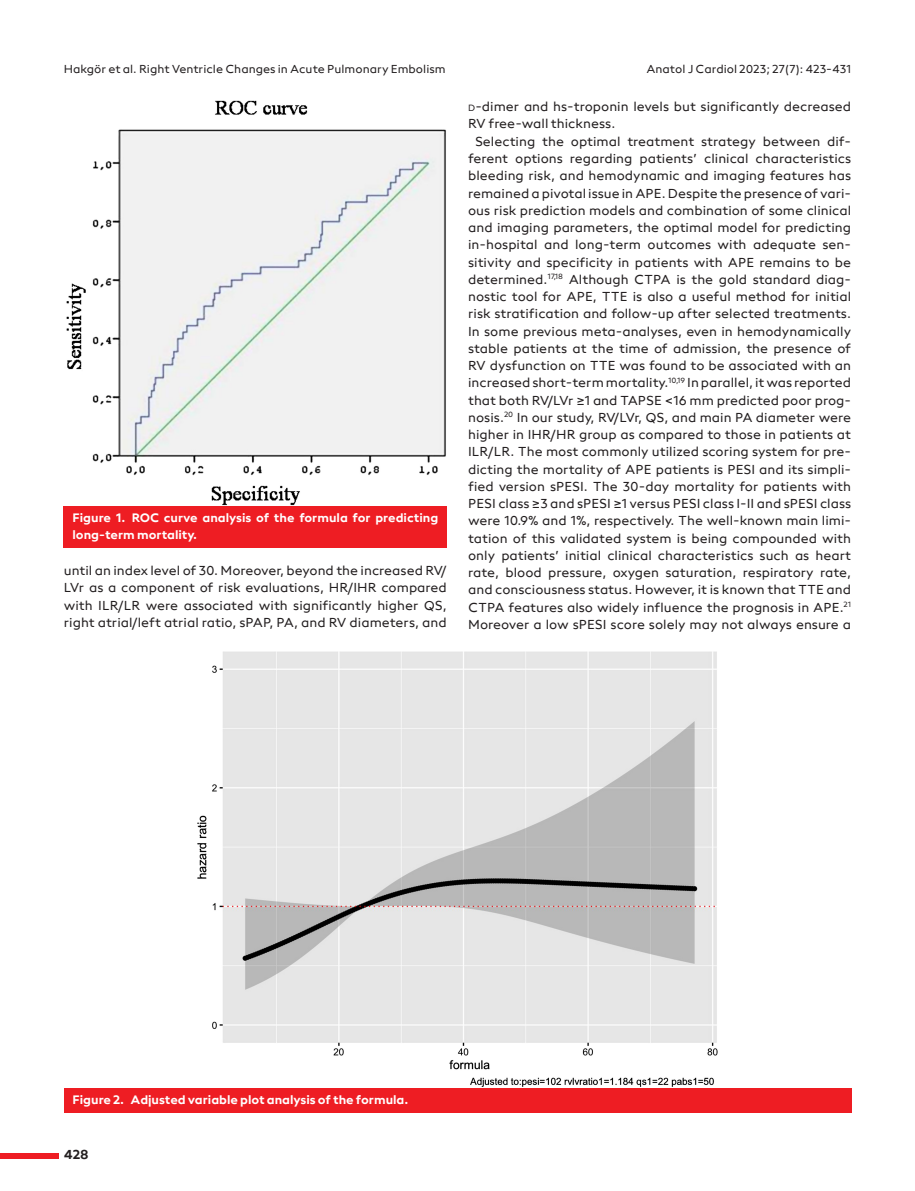
<style>
.page{position:relative;width:915px;height:1191px;background:#fff}
.page>*{position:absolute;margin:0;border:0;box-sizing:border-box;transform-origin:0 0}
.t1{font:13.5px/17.2px "neue Radial A Regular";color:#231f20;text-align:justify}
.t2{font:13.5px "neue Radial A Bold";color:#231f20}
.t3{font:12.75px/16.5px "neue Radial A Bold";color:#fff}
.t4{font:12px "neue Radial A Regular";color:#231f20}
.s1{font-size:9.45px}
</style>
<div class="page">
<div style="left:0;top:1152px;width:58px;height:6px;background:#ee1d23"></div>
<div style="left:64px;top:506px;width:382px;height:41px;background:#ee1d23"></div>
<img style="left:66px;top:101px;width:380px;height:405px">
<div style="left:64px;top:1087px;width:786px;height:25px;background:#ee1d23"></div>
<img style="left:197px;top:651px;width:521px;height:436px">
<p class="t4" style="left:64px;top:61px;width:383px">Hakgör et al. Right Ventricle Changes in Acute Pulmonary Embolism</p>
<p class="t4" style="left:646px;top:61px;width:206px">Anatol J Cardiol 2023; 27(7): 423-431</p>
<p class="t3" style="left:72px;top:510px;width:367px">Figure 1. ROC curve analysis of the formula for predicting long-term mortality.</p>
<p class="t1" style="left:64px;top:562px;width:384px">until an index level of 30. Moreover, beyond the increased RV/ LVr as a component of risk evaluations, HR/IHR compared with ILR/LR were associated with significantly higher QS, right atrial/left atrial ratio, sPAP, PA, and RV diameters, and</p>
<p class="t1" style="left:468px;top:98px;width:384px"><span class="s1">d</span>-dimer and hs-troponin levels but significantly decreased</p>
<p class="t1" style="left:468px;top:115px;width:149px">RV free-wall thickness.</p>
<p class="t1" style="left:475px;top:132px;width:377px">Selecting the optimal treatment strategy between dif-</p>
<p class="t1" style="left:468px;top:150px;width:384px">ferent options regarding patients’ clinical characteristics</p>
<p class="t1" style="left:468px;top:167px;width:384px">bleeding risk, and hemodynamic and imaging features has</p>
<p class="t1" style="left:468px;top:184px;width:384px">remained a pivotal issue in APE. Despite the presence of vari-</p>
<p class="t1" style="left:468px;top:201px;width:384px">ous risk prediction models and combination of some clinical</p>
<p class="t1" style="left:468px;top:219px;width:384px">and imaging parameters, the optimal model for predicting</p>
<p class="t1" style="left:468px;top:236px;width:384px">in-hospital and long-term outcomes with adequate sen-</p>
<p class="t1" style="left:468px;top:253px;width:384px">sitivity and specificity in patients with APE remains to be</p>
<p class="t1" style="left:468px;top:270px;width:384px">determined.<sup>17,18</sup> Although CTPA is the gold standard diag-</p>
<p class="t1" style="left:468px;top:288px;width:384px">nostic tool for APE, TTE is also a useful method for initial</p>
<p class="t1" style="left:468px;top:305px;width:384px">risk stratification and follow-up after selected treatments.</p>
<p class="t1" style="left:468px;top:322px;width:384px">In some previous meta-analyses, even in hemodynamically</p>
<p class="t1" style="left:468px;top:339px;width:384px">stable patients at the time of admission, the presence of</p>
<p class="t1" style="left:468px;top:357px;width:384px">RV dysfunction on TTE was found to be associated with an</p>
<p class="t1" style="left:468px;top:374px;width:384px">increased short-term mortality.<sup>10,19</sup> In parallel, it was reported</p>
<p class="t1" style="left:468px;top:391px;width:384px">that both RV/LVr ≥1 and TAPSE &lt;16 mm predicted poor prog-</p>
<p class="t1" style="left:468px;top:408px;width:384px">nosis.<sup>20</sup> In our study, RV/LVr, QS, and main PA diameter were</p>
<p class="t1" style="left:468px;top:426px;width:384px">higher in IHR/HR group as compared to those in patients at</p>
<p class="t1" style="left:468px;top:443px;width:384px">ILR/LR. The most commonly utilized scoring system for pre-</p>
<p class="t1" style="left:468px;top:460px;width:384px">dicting the mortality of APE patients is PESI and its simpli-</p>
<p class="t1" style="left:468px;top:477px;width:384px">fied version sPESI. The 30-day mortality for patients with</p>
<p class="t1" style="left:468px;top:495px;width:384px">PESI class ≥3 and sPESI ≥1 versus PESI class I-II and sPESI class</p>
<p class="t1" style="left:468px;top:512px;width:384px">were 10.9% and 1%, respectively. The well-known main limi-</p>
<p class="t1" style="left:468px;top:529px;width:384px">tation of this validated system is being compounded with</p>
<p class="t1" style="left:468px;top:546px;width:384px">only patients’ initial clinical characteristics such as heart</p>
<p class="t1" style="left:468px;top:564px;width:384px">rate, blood pressure, oxygen saturation, respiratory rate,</p>
<p class="t1" style="left:468px;top:581px;width:384px">and consciousness status. However, it is known that TTE and</p>
<p class="t1" style="left:468px;top:598px;width:384px">CTPA features also widely influence the prognosis in APE.<sup>21</sup></p>
<p class="t1" style="left:468px;top:615px;width:384px">Moreover a low sPESI score solely may not always ensure a</p>
<p class="t3" style="left:72px;top:1091px;width:337px">Figure 2. Adjusted variable plot analysis of the formula.</p>
<p class="t2" style="left:64px;top:1146px;width:26px">428</p>
</div>
